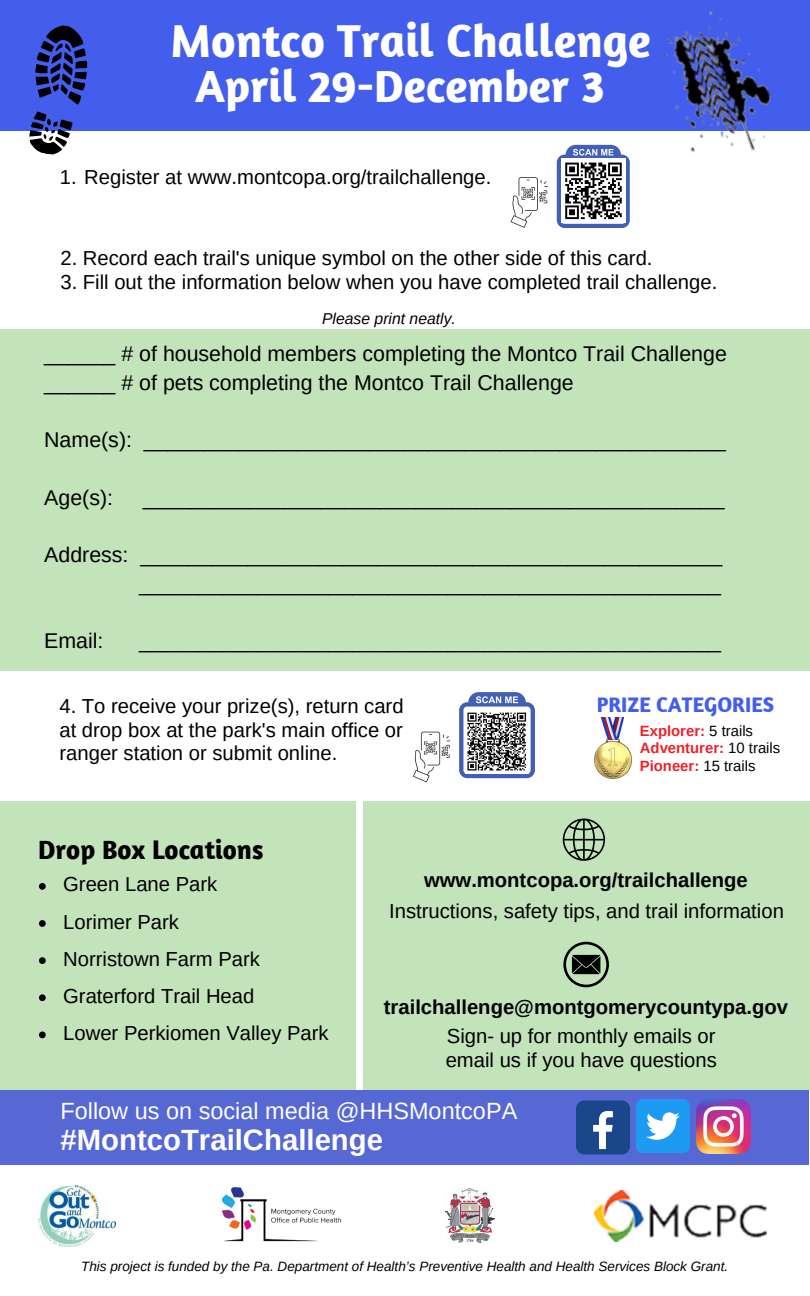
<style>
.page{position:relative;width:810px;height:1296px;background:#fff}
.page>*{position:absolute;margin:0;border:0;box-sizing:border-box;transform-origin:0 0}
.t1{font:700 47.25px "Amaranth";color:#fff}
.t2{font:700 46.12px "Amaranth";color:#fff}
.t3{font:700 29.25px "Arimo";color:#fff}
.t4{font:700 27px "Amaranth";color:#000}
.t5{font:23.4px "Arimo";color:#fff}
.t6{font:22.5px/30.4px "Amaranth";color:#000}
.t7{font:700 21.6px "Amaranth";color:#435ded}
.t8{font:21.38px/28.8px "Arimo";color:#000}
.t9{font:20.25px/37.1px "Arimo";color:#000}
.t10{font:700 20.25px "Arimo";color:#000}
.t11{font:italic 15.75px "Arimo";color:#000}
.t12{font:700 14.85px/17.3px "Arimo";color:#ec2229}
.t13{font:italic 13.5px "Arimo";color:#000}
.s1{font-weight:400;color:#000}
</style>
<div class="page">
<div style="left:0;top:0;width:810px;height:131px;background:#435ded"></div>
<svg style="left:35px;top:25px;width:53px;height:80px"></svg>
<svg style="left:29px;top:111px;width:44px;height:44px"></svg>
<img style="left:663px;top:11px;width:108px;height:142px">
<svg style="left:511px;top:177px;width:37px;height:51px"></svg>
<img style="left:446px;top:1188px;width:49px;height:54px">
<img style="left:38px;top:1185px;width:78px;height:61px">
<img style="left:221px;top:1187px;width:121px;height:55px">
<img style="left:594px;top:1191px;width:172px;height:50px">
<div style="left:0;top:1090px;width:809px;height:74px;background:#5568d4"></div>
<img style="left:697px;top:1099px;width:54px;height:54px">
<div style="left:576px;top:1100px;width:54px;height:54px;background:#1a4789;border-radius:8px"></div>
<svg style="left:593px;top:1111px;width:20px;height:38px"></svg>
<div style="left:636px;top:1099px;width:54px;height:54px;background:#1d9bf0;border-radius:7px"></div>
<svg style="left:646px;top:1112px;width:34px;height:28px"></svg>
<svg style="left:557px;top:155px;width:73px;height:73px"></svg>
<svg style="left:566px;top:145px;width:55px;height:11px"></svg>
<div style="left:561px;top:159px;width:65px;height:64px;background:#fff"></div>
<svg style="left:565px;top:162px;width:57px;height:58px"></svg>
<div style="left:0;top:329px;width:810px;height:342px;background:#c3e3bb"></div>
<svg style="left:413px;top:732px;width:37px;height:50px"></svg>
<div style="left:459px;top:702px;width:76px;height:76px;background:#415fb5;border-radius:8px"></div>
<div style="left:463px;top:707px;width:68px;height:67px;background:#fff;border-radius:4px"></div>
<svg style="left:468px;top:692px;width:58px;height:11px"></svg>
<div style="left:0;top:801px;width:356px;height:289px;background:#c3e3bb"></div>
<img style="left:595px;top:718px;width:37px;height:60px">
<div style="left:364px;top:801px;width:446px;height:289px;background:#c3e3bb"></div>
<svg style="left:562px;top:818px;width:44px;height:43px"></svg>
<svg style="left:563px;top:942px;width:46px;height:45px"></svg>
<img style="left:467px;top:712px;width:60px;height:59px">
<svg style="left:39px;top:883px;width:7px;height:7px"></svg>
<svg style="left:39px;top:920px;width:7px;height:7px"></svg>
<svg style="left:39px;top:957px;width:7px;height:7px"></svg>
<svg style="left:39px;top:994px;width:7px;height:7px"></svg>
<svg style="left:39px;top:1032px;width:7px;height:6px"></svg>
<h1 class="t1" style="left:171px;top:11px;width:482px">Montco Trail Challenge</h1>
<h2 class="t2" style="left:195px;top:57px;width:411px">April 29-December 3</h2>
<p class="t9" style="left:60px;top:158px;width:433px">1. Register at www.montcopa.org/trailchallenge.</p>
<p class="t9" style="left:60px;top:240px;width:594px">2. Record each trail's unique symbol on the other side of this card.</p>
<p class="t9" style="left:60px;top:264px;width:658px">3. Fill out the information below when you have completed trail challenge.</p>
<p class="t11" style="left:322px;top:310px;width:135px">Please print neatly.</p>
<p class="t8" style="left:44px;top:340px;width:684px">______ # of household members completing the Montco Trail Challenge ______ # of pets completing the Montco Trail Challenge</p>
<p class="t8" style="left:44px;top:426px;width:683px">Name(s): _________________________________________________</p>
<p class="t8" style="left:44px;top:483px;width:70px">Age(s):</p>
<p class="t8" style="left:143px;top:483px;width:584px">_________________________________________________</p>
<p class="t8" style="left:44px;top:540px;width:680px;text-align:right">Address: _________________________________________________ _________________________________________________</p>
<p class="t8" style="left:44px;top:626px;width:61px">Email:</p>
<p class="t8" style="left:139px;top:626px;width:584px">_________________________________________________</p>
<p class="t9" style="left:59px;top:694px;width:346px;line-height:23.6px;text-align:justify">4. To receive your prize(s), return card at drop box at the park's main office or ranger station or submit online.</p>
<h3 class="t4" style="left:38px;top:833px;width:227px">Drop Box Locations</h3>
<p class="t7" style="left:597px;top:691px;width:179px">PRIZE CATEGORIES</p>
<p class="t12" style="left:640px;top:722px;width:142px">Explorer: <span class="s1">5 trails<br></span>Adventurer: <span class="s1">10 trails<br></span>Pioneer: <span class="s1">15 trails</span></p>
<p class="t10" style="left:424px;top:869px;width:325px">www.montcopa.org/trailchallenge</p>
<p class="t9" style="left:389px;top:893px;width:396px">Instructions, safety tips, and trail information</p>
<p class="t9" style="left:63px;top:866px;width:267px">Green Lane Park<br>Lorimer Park<br>Norristown Farm Park<br>Graterford Trail Head<br>Lower Perkiomen Valley Park</p>
<p class="t10" style="left:384px;top:996px;width:406px">trailchallenge@montgomerycountypa.gov</p>
<p class="t9" style="left:446px;top:1024px;width:273px;line-height:23.6px">Sign- up for monthly emails or email us if you have questions</p>
<p class="t6" style="left:566px;top:1016px;width:234px;text-indent:-81px">to be included in monthly emails you have questions.</p>
<p class="t5" style="left:60px;top:1098px;width:458px">Follow us on social media @HHSMontcoPA</p>
<h3 class="t3" style="left:60px;top:1123px;width:324px">#MontcoTrailChallenge</h3>
<p class="t13" style="left:81px;top:1259px;width:649px">This project is funded by the Pa. Department of Health’s Preventive Health and Health Services Block Grant.</p>
</div>
